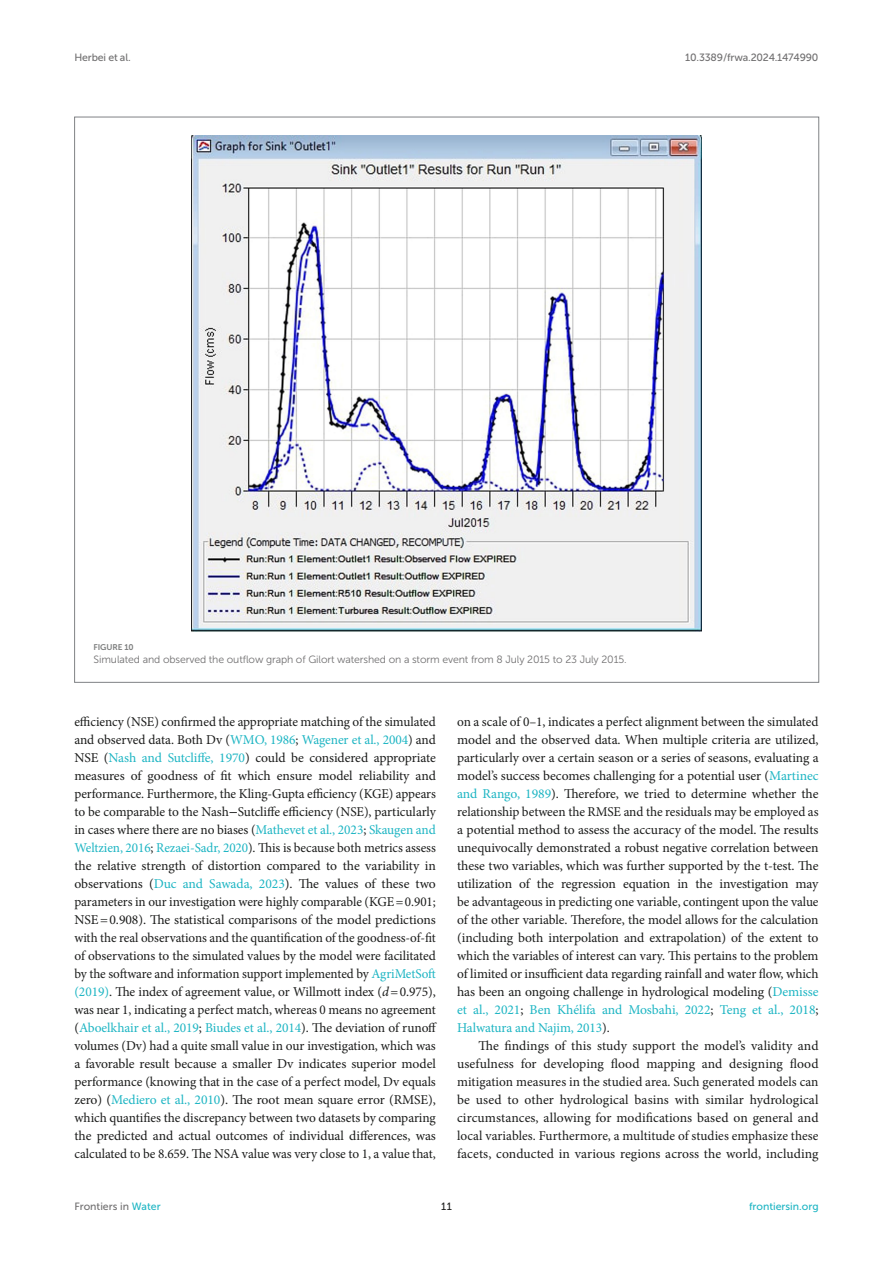
<style>
.page{position:relative;width:893px;height:1263px;background:#fff}
.page>*{position:absolute;margin:0;border:0;box-sizing:border-box;transform-origin:0 0}
.TEXT{font:13.5px/18px "Minion Pro";letter-spacing:-.005em;color:#1b1c1b;text-align:justify}
.FIG_LEG{font:10.5px "Museo Sans 300";letter-spacing:-.01em;color:#706f70}
.t1{font:10.5px "Museo Sans 500";letter-spacing:-.015em;color:#706f70}
.t2{font:10.5px "Museo Sans 500";color:#1db5c3}
.t3{font:10.5px "Museo Sans 500";color:#1b1c1b}
.FIG_HD{font:8.25px "Museo Sans 700";letter-spacing:-.01em;color:#7e7f7f}
.s1{color:#1db5c3}
.s2{font-family:"STIX General"}
.s3{font-style:italic}
</style>
<div class="page">
<img style="left:192px;top:136px;width:510px;height:495px">
<p class="t1" style="left:74px;top:51px;width:58px">Herbei et al.</p>
<p class="t1" style="left:685px;top:51px;width:135px">10.3389/frwa.2024.1474990</p>
<p class="FIG_HD" style="left:94px;top:642px;width:42px">FIGURE 10</p>
<p class="FIG_LEG" style="left:94px;top:654px;width:535px">Simulated and observed the outflow graph of Gilort watershed on a storm event from 8 July 2015 to 23 July 2015.</p>
<p class="TEXT" style="left:74px;top:713px;width:364px">efficiency (NSE) confirmed the appropriate matching of the simulated and observed data. Both Dv (<span class="s1">WMO, 1986</span>; <span class="s1">Wagener et al., 2004</span>) and NSE (<span class="s1">Nash and Sutcliffe, 1970</span>) could be considered appropriate measures of goodness of fit which ensure model reliability and performance. Furthermore, the Kling-Gupta efficiency (KGE) appears to be comparable to the Nash<span class="s2">−</span>Sutcliffe efficiency (NSE), particularly in cases where there are no biases (<span class="s1">Mathevet et al., 2023</span>; <span class="s1">Skaugen and Weltzien, 2016</span>; <span class="s1">Rezaei-Sadr, 2020</span>). This is because both metrics assess the relative strength of distortion compared to the variability in observations (<span class="s1">Duc and Sawada, 2023</span>). The values of these two parameters in our investigation were highly comparable (KGE=0.901; NSE=0.908). The statistical comparisons of the model predictions with the real observations and the quantification of the goodness-of-fit of observations to the simulated values by the model were facilitated by the software and information support implemented by <span class="s1">AgriMetSoft (2019)</span>. The index of agreement value, or Willmott index (<span class="s3">d</span>=0.975), was near 1, indicating a perfect match, whereas 0 means no agreement (<span class="s1">Aboelkhair et al., 2019</span>; <span class="s1">Biudes et al., 2014</span>). The deviation of runoff volumes (Dv) had a quite small value in our investigation, which was a favorable result because a smaller Dv indicates superior model performance (knowing that in the case of a perfect model, Dv equals zero) (<span class="s1">Mediero et al., 2010</span>). The root mean square error (RMSE), which quantifies the discrepancy between two datasets by comparing the predicted and actual outcomes of individual differences, was calculated to be 8.659. The NSA value was very close to 1, a value that,</p>
<p class="TEXT" style="left:457px;top:713px;width:363px">on a scale of 0–1, indicates a perfect alignment between the simulated model and the observed data. When multiple criteria are utilized, particularly over a certain season or a series of seasons, evaluating a model’s success becomes challenging for a potential user (<span class="s1">Martinec and Rango, 1989</span>). Therefore, we tried to determine whether the relationship between the RMSE and the residuals may be employed as a potential method to assess the accuracy of the model. The results unequivocally demonstrated a robust negative correlation between these two variables, which was further supported by the t-test. The utilization of the regression equation in the investigation may be advantageous in predicting one variable, contingent upon the value of the other variable. Therefore, the model allows for the calculation (including both interpolation and extrapolation) of the extent to which the variables of interest can vary. This pertains to the problem of limited or insufficient data regarding rainfall and water flow, which has been an ongoing challenge in hydrological modeling (<span class="s1">Demisse et al., 2021</span>; <span class="s1">Ben Khélifa and Mosbahi, 2022</span>; <span class="s1">Teng et al., 2018</span>; <span class="s1">Halwatura and Najim, 2013</span>).</p>
<p class="TEXT" style="left:457px;top:1037px;width:363px;text-indent:21px">The findings of this study support the model’s validity and usefulness for developing flood mapping and designing flood mitigation measures in the studied area. Such generated models can be used to other hydrological basins with similar hydrological circumstances, allowing for modifications based on general and local variables. Furthermore, a multitude of studies emphasize these facets, conducted in various regions across the world, including</p>
<p class="t1" style="left:74px;top:1200px;width:88px">Frontiers in <span class="s1">Water</span></p>
<p class="t3" style="left:441px;top:1200px;width:12px">11</p>
<p class="t2" style="left:749px;top:1200px;width:71px">frontiersin.org</p>
</div>
